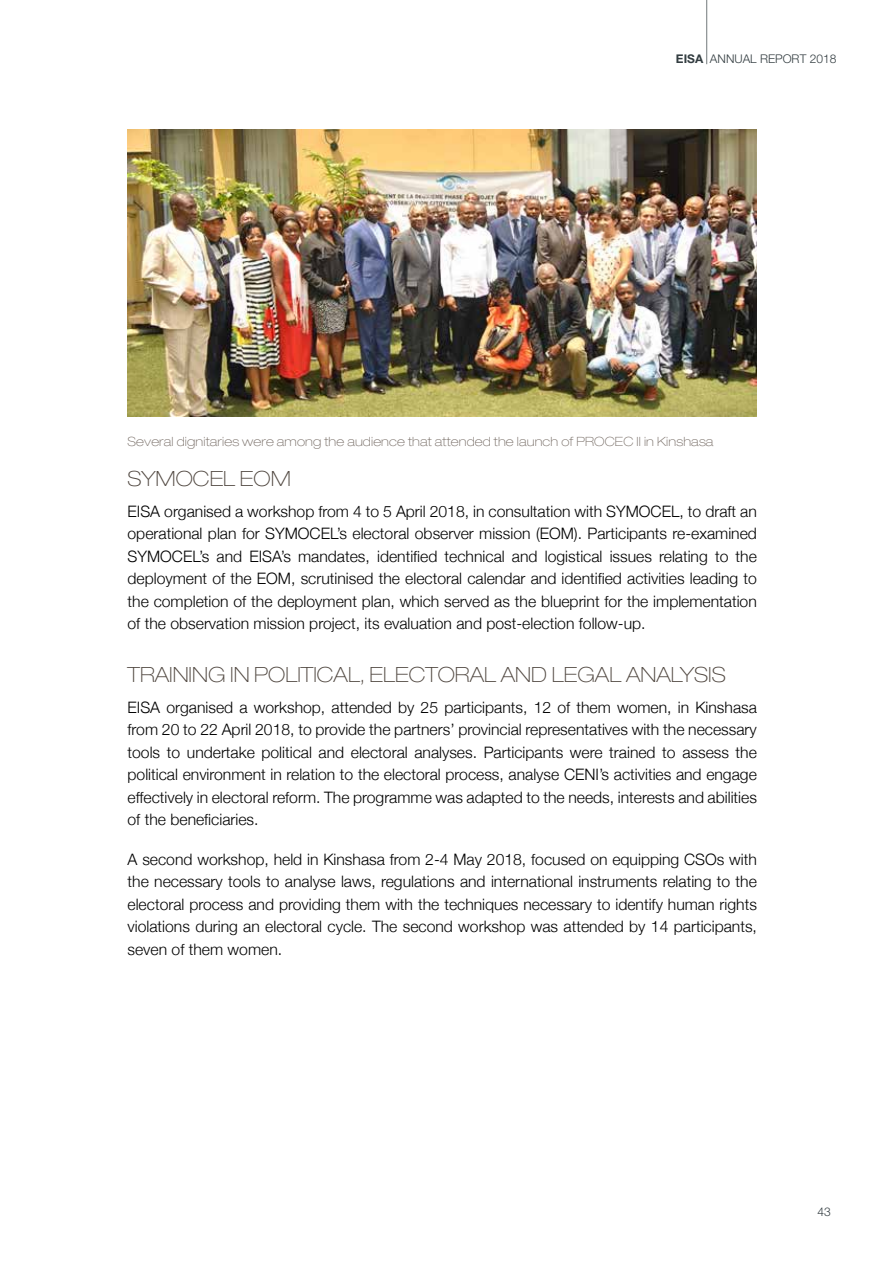
<style>
.page{position:relative;width:893px;height:1263px;background:#fff}
.page>*{position:absolute;margin:0;border:0;box-sizing:border-box;transform-origin:0 0}
.t1{font:100 expanded 21px "Helvetica Neue LT Std";color:#4f463f}
.t2{font:300 15.75px/22.5px "Helvetica Neue";color:#000;text-align:justify}
.t3{font:100 expanded 12.75px "Helvetica Neue LT Std";letter-spacing:.01em;color:#766c65}
.t4{font:300 12px "Helvetica Neue LT Std";color:#333d41}
.s1{font-weight:700}
</style>
<div class="page">
<hr style="left:706px;top:0;width:1px;height:64px;background:#333d41">
<img style="left:128px;top:130px;width:629px;height:286px">
<p class="t4" style="left:676px;top:51px;width:162px"><span class="s1">EISA</span> ANNUAL REPORT 2018</p>
<p class="t3" style="left:128px;top:434px;width:587px">Several dignitaries were among the audience that attended the launch of PROCEC II in Kinshasa</p>
<h1 class="t1" style="left:128px;top:466px;width:165px">SYMOCEL EOM</h1>
<p class="t2" style="left:128px;top:499px;width:631px">EISA organised a workshop from 4 to 5 April 2018, in consultation with SYMOCEL, to draft an operational plan for SYMOCEL’s electoral observer mission (EOM). Participants re-examined SYMOCEL’s and EISA’s mandates, identified technical and logistical issues relating to the deployment of the EOM, scrutinised the electoral calendar and identified activities leading to the completion of the deployment plan, which served as the blueprint for the implementation of the observation mission project, its evaluation and post-election follow-up.</p>
<h1 class="t1" style="left:128px;top:662px;width:600px">TRAINING IN POLITICAL, ELECTORAL AND LEGAL ANALYSIS</h1>
<p class="t2" style="left:128px;top:695px;width:631px">EISA organised a workshop, attended by 25 participants, 12 of them women, in Kinshasa from 20 to 22 April 2018, to provide the partners’ provincial representatives with the necessary tools to undertake political and electoral analyses. Participants were trained to assess the political environment in relation to the electoral process, analyse CENI’s activities and engage effectively in electoral reform. The programme was adapted to the needs, interests and abilities of the beneficiaries.</p>
<p class="t2" style="left:128px;top:847px;width:631px">A second workshop, held in Kinshasa from 2-4 May 2018, focused on equipping CSOs with the necessary tools to analyse laws, regulations and international instruments relating to the electoral process and providing them with the techniques necessary to identify human rights violations during an electoral cycle. The second workshop was attended by 14 participants, seven of them women.</p>
<p class="t4" style="left:818px;top:1205px;width:15px">43</p>
</div>
